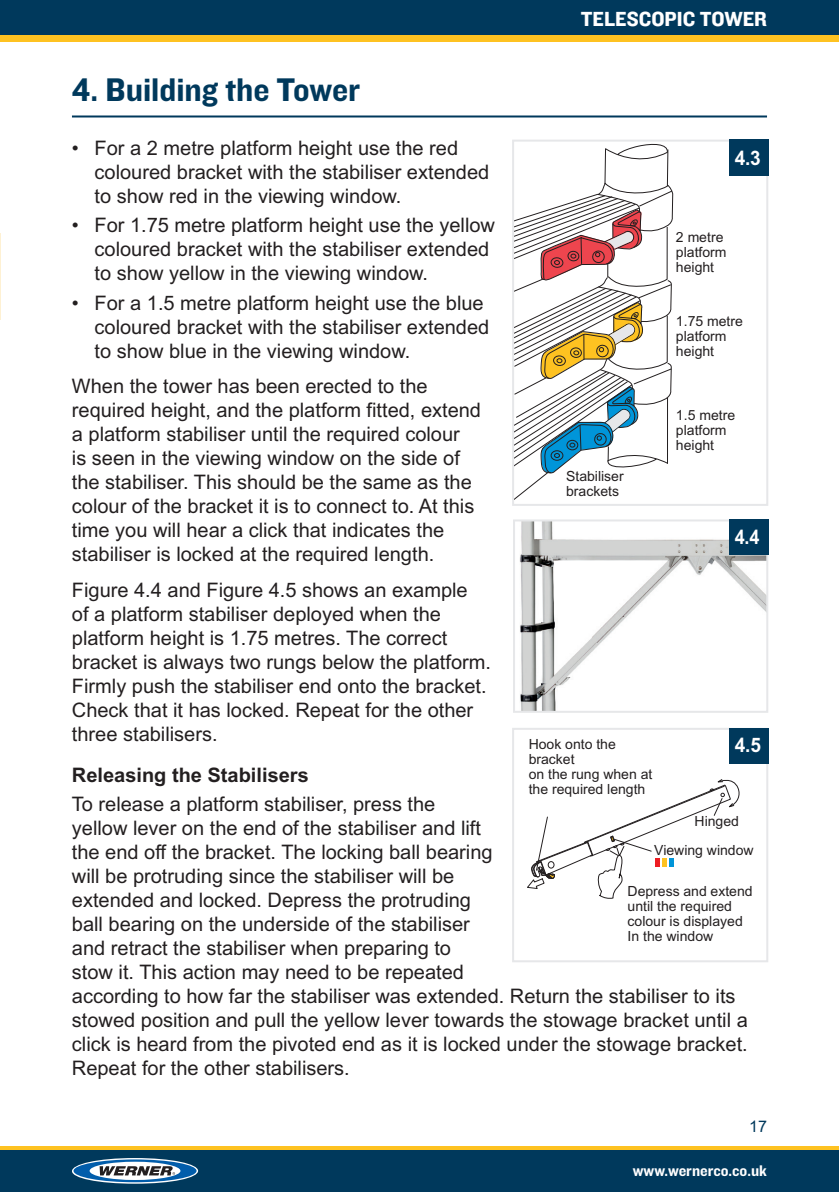
<style>
.page{position:relative;width:839px;height:1192px;background:#fff}
.page>*{position:absolute;margin:0;border:0;box-sizing:border-box;transform-origin:0 0}
.Main_Page_Header{font:34px "Knockout 51 Middleweight";color:#00395c}
.t1{font:21.2px "Knockout 51 Middleweight";color:#fff}
.Body{font:20px/24px "Arial MT Std";color:#231f20}
.Body_Header{font:700 20px "Arial MT Std";color:#231f20}
.ParaStyle01-Leading{font:700 20px "Arial MT Std";color:#fff;scale:.95 1}
.ParaStyle01-Leading-2{font:700 20px "Arial MT Std";color:#fff;scale:.9 1}
.t2{font:16px "Knockout 51 Middleweight";color:#fff}
.t3{font:16px "Arial MT Std";color:#00395c}
.t4{font:14px/15px "Arial MT Std";color:#231f20}
</style>
<div class="page">
<div style="left:0;top:0;width:839px;height:42px;background:#fec221"></div>
<div style="left:0;top:0;width:839px;height:34px;background:#00395c"></div>
<div style="left:0;top:1146px;width:839px;height:46px;background:#fec221"></div>
<div style="left:0;top:1150px;width:839px;height:42px;background:#00395c"></div>
<svg style="left:72px;top:1158px;width:126px;height:26px"></svg>
<svg style="left:74px;top:1159px;width:123px;height:23px"></svg>
<svg style="left:90px;top:1162px;width:90px;height:18px"></svg>
<svg style="left:100px;top:1166px;width:75px;height:9px"></svg>
<hr style="left:0;top:233px;width:1px;height:87px;background:#fef1d3">
<img style="left:519px;top:522px;width:246px;height:188px">
<div style="left:513px;top:519px;width:255px;height:194px;border:2px solid #e6e7e9"></div>
<div style="left:729px;top:519px;width:39px;height:36px;background:#00395c"></div>
<svg style="left:515px;top:143px;width:158px;height:357px"></svg>
<div style="left:512px;top:140px;width:256px;height:366px;border:2px solid #e6e7e9"></div>
<div style="left:729px;top:140px;width:39px;height:36px;background:#00395c"></div>
<svg style="left:527px;top:779px;width:213px;height:120px"></svg>
<div style="left:512px;top:728px;width:256px;height:234px;border:2px solid #e6e7e9"></div>
<div style="left:729px;top:728px;width:39px;height:35px;background:#00395c"></div>
<hr style="left:72px;top:115px;width:695px;height:2px;background:#00395c">
<p class="Main_Page_Header" style="left:72px;top:66px;width:290px">4. Building the Tower</p>
<p class="t1" style="left:581px;top:5px;width:188px">TELESCOPIC TOWER</p>
<p class="Body" style="left:95px;top:135px;width:396px;text-indent:-23px">• For a 2 metre platform height use the red coloured bracket with the stabiliser extended to show red in the viewing window.</p>
<p class="Body" style="left:95px;top:213px;width:402px;text-indent:-23px">• For 1.75 metre platform height use the yellow coloured bracket with the stabiliser extended to show yellow in the viewing window.</p>
<p class="Body" style="left:95px;top:291px;width:396px;text-indent:-23px">• For a 1.5 metre platform height use the blue coloured bracket with the stabiliser extended to show blue in the viewing window.</p>
<p class="Body" style="left:72px;top:374px;width:411px">When the tower has been erected to the required height, and the platform fitted, extend a platform stabiliser until the required colour<br>is seen in the viewing window on the side of the stabiliser. This should be the same as the colour of the bracket it is to connect to. At this time you will hear a click that indicates the stabiliser is locked at the required length.</p>
<p class="Body" style="left:72px;top:577px;width:421px">Figure 4.4 and Figure 4.5 shows an example<br>of a platform stabiliser deployed when the platform height is 1.75 metres. The correct bracket is always two rungs below the platform.<br>Firmly push the stabiliser end onto the bracket.<br>Check that it has locked. Repeat for the other three stabilisers.</p>
<p class="Body_Header" style="left:72px;top:763px;width:238px">Releasing the Stabilisers</p>
<p class="Body" style="left:72px;top:792px;width:677px">To release a platform stabiliser, press the<br>yellow lever on the end of the stabiliser and lift<br>the end off the bracket. The locking ball bearing<br>will be protruding since the stabiliser will be<br>extended and locked. Depress the protruding<br>ball bearing on the underside of the stabiliser<br>and retract the stabiliser when preparing to<br>stow it. This action may need to be repeated<br>according to how far the stabiliser was extended. Return the stabiliser to its stowed position and pull the yellow lever towards the stowage bracket until a click is heard from the pivoted end as it is locked under the stowage bracket.<br>Repeat for the other stabilisers.</p>
<p class="ParaStyle01-Leading" style="left:735px;top:146px;width:29px">4.3</p>
<p class="t4" style="left:676px;top:229px;width:52px">2 metre platform height</p>
<p class="t4" style="left:676px;top:314px;width:68px">1.75 metre platform height</p>
<p class="t4" style="left:676px;top:407px;width:61px">1.5 metre platform height</p>
<p class="t4" style="left:566px;top:469px;width:59px">Stabiliser brackets</p>
<p class="ParaStyle01-Leading-2" style="left:735px;top:525px;width:29px">4.4</p>
<p class="ParaStyle01-Leading" style="left:735px;top:734px;width:29px">4.5</p>
<p class="t4" style="left:529px;top:736px;width:125px">Hook onto the bracket<br>on the rung when at the required length</p>
<p class="t4" style="left:695px;top:813px;width:46px">Hinged</p>
<p class="t4" style="left:654px;top:843px;width:101px">Viewing window</p>
<p class="t4" style="left:628px;top:884px;width:127px">Depress and extend until the required colour is displayed<br>In the window</p>
<p class="t3" style="left:749px;top:1117px;width:19px">17</p>
<p class="t2" style="left:633px;top:1160px;width:136px">www.wernerco.co.uk</p>
</div>
